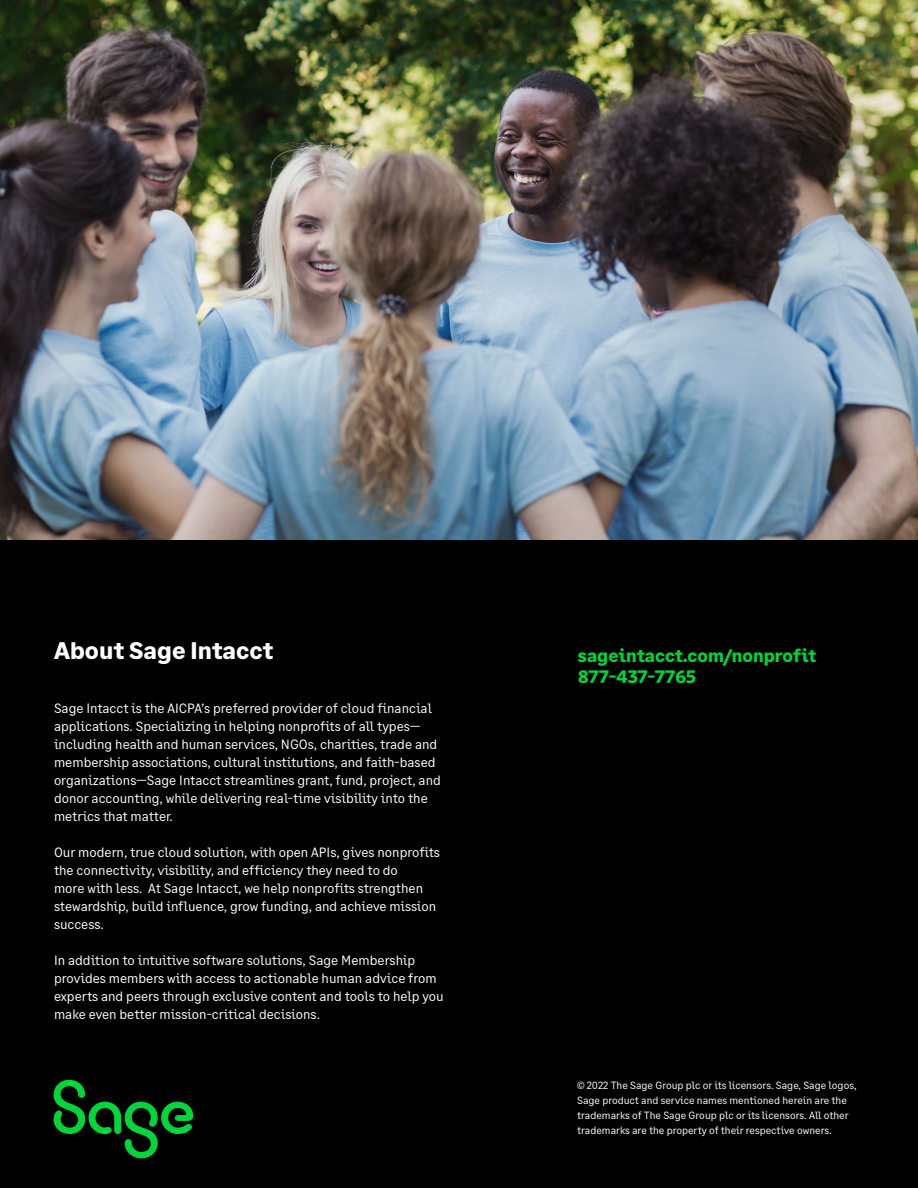
<style>
.page{position:relative;width:918px;height:1188px;background:#000}
.page>*{position:absolute;margin:0;border:0;box-sizing:border-box;transform-origin:0 0}
.t1{font:700 24px "Sage Text";color:#fff}
.t2{font:700 18px/21px "Sage Text";color:#00d639}
.t3{font:13.5px/18px "Sage Text";color:#fff}
.t4{font:10.5px/15px "Sage Text";color:#fff}
</style>
<div class="page">
<img style="left:0;top:0;width:918px;height:540px">
<svg style="left:54px;top:1080px;width:139px;height:78px"></svg>
<h1 class="t1" style="left:54px;top:635px;width:221px">About Sage Intacct</h1>
<p class="t3" style="left:54px;top:699px;width:388px">Sage Intacct is the AICPA’s preferred provider of cloud financial applications. Specializing in helping nonprofits of all types— including health and human services, NGOs, charities, trade and membership associations, cultural institutions, and faith-based organizations—Sage Intacct streamlines grant, fund, project, and donor accounting, while delivering real-time visibility into the metrics that matter.</p>
<p class="t3" style="left:54px;top:843px;width:388px">Our modern, true cloud solution, with open APIs, gives nonprofits the connectivity, visibility, and efficiency they need to do<br>more with less. At Sage Intacct, we help nonprofits strengthen stewardship, build influence, grow funding, and achieve mission success.</p>
<p class="t3" style="left:54px;top:951px;width:391px">In addition to intuitive software solutions, Sage Membership provides members with access to actionable human advice from experts and peers through exclusive content and tools to help you make even better mission-critical decisions.</p>
<h2 class="t2" style="left:578px;top:646px;width:240px">sageintacct.com/nonprofit<br>877-437-7765</h2>
<p class="t4" style="left:577px;top:1078px;width:281px">© 2022 The Sage Group plc or its licensors. Sage, Sage logos, Sage product and service names mentioned herein are the trademarks of The Sage Group plc or its licensors. All other trademarks are the property of their respective owners.</p>
</div>
